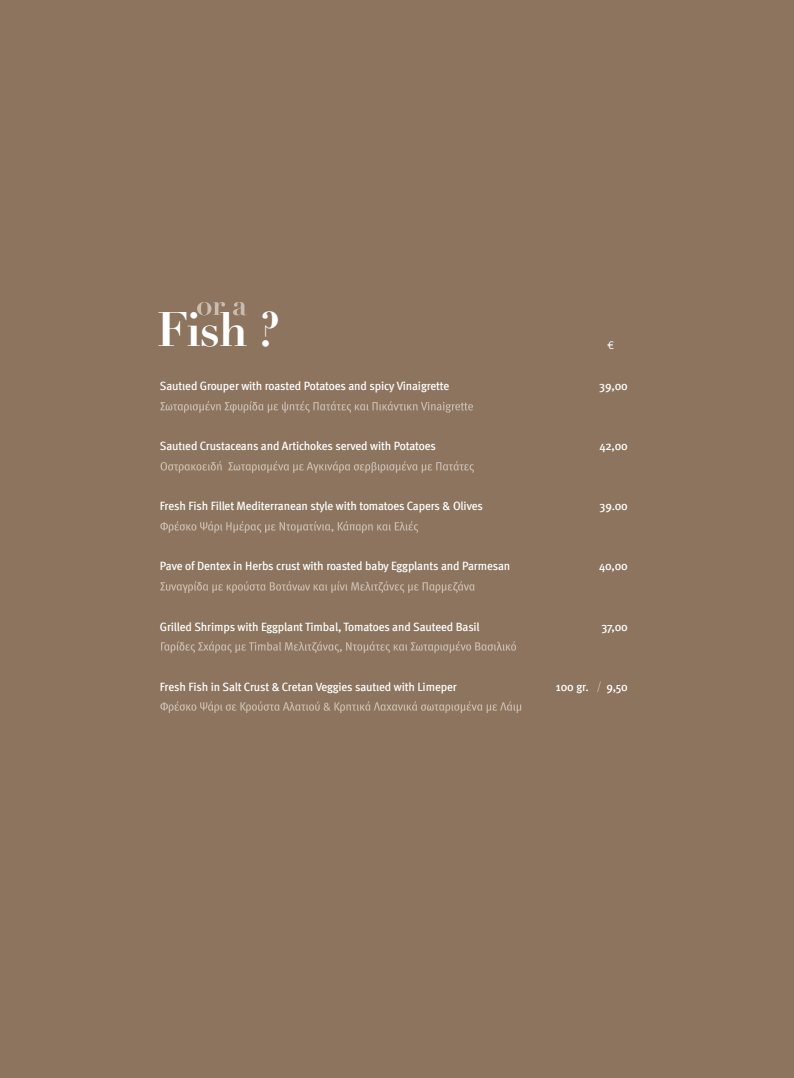
<style>
.page{position:relative;width:794px;height:1078px;background:#fff}
.page>*{position:absolute;margin:0;border:0;box-sizing:border-box;transform-origin:0 0}
.t1{font:700 47.3px "Didot";color:#fff}
.t2{font:12px "Meta Cond Med Greek";letter-spacing:-.01em;color:#fff;scale:1.1 1}
.t3{font:11px "Rotis Sans Hel";color:#fff}
</style>
<div class="page">
<div style="left:0;top:0;width:794px;height:1077px;background:#8c745e"></div>
<svg style="left:160px;top:402px;width:36px;height:11px"></svg>
<svg style="left:421px;top:402px;width:30px;height:10px"></svg>
<svg style="left:160px;top:462px;width:30px;height:11px"></svg>
<svg style="left:160px;top:521px;width:31px;height:12px"></svg>
<svg style="left:160px;top:581px;width:41px;height:12px"></svg>
<svg style="left:161px;top:641px;width:29px;height:12px"></svg>
<svg style="left:249px;top:641px;width:68px;height:12px"></svg>
<svg style="left:597px;top:681px;width:4px;height:11px"></svg>
<svg style="left:160px;top:701px;width:31px;height:12px"></svg>
<svg style="left:197px;top:302px;width:50px;height:13px"></svg>
<h1 class="t1" style="left:157px;top:300px;width:125px">Fish ?</h1>
<p class="t3" style="left:607px;top:341px;width:8px">€</p>
<p class="t2" style="left:160px;top:380px;width:264px">Sautιed Grouper with roasted Potatoes and spicy Vinaigrette</p>
<p class="t2" style="left:599px;top:380px;width:27px">39,00</p>
<p class="t2" style="left:160px;top:440px;width:252px">Sautιed Crustaceans and Artichokes served with Potatoes</p>
<p class="t2" style="left:599px;top:440px;width:27px">42,00</p>
<p class="t2" style="left:160px;top:500px;width:295px">Fresh Fish Fillet Mediterranean style with tomatoes Capers &amp; Olives</p>
<p class="t2" style="left:599px;top:500px;width:27px">39.00</p>
<p class="t2" style="left:160px;top:560px;width:320px">Pave of Dentex in Herbs crust with roasted baby Eggplants and Parmesan</p>
<p class="t2" style="left:599px;top:560px;width:28px">40,00</p>
<p class="t2" style="left:160px;top:620px;width:292px">Grilled Shrimps with Eggplant Timbal, Tomatoes and Sauteed Basil</p>
<p class="t2" style="left:601px;top:620px;width:25px">37,00</p>
<p class="t2" style="left:160px;top:680px;width:271px">Fresh Fish in Salt Crust &amp; Cretan Veggies sautιed with Limeper</p>
<p class="t2" style="left:556px;top:680px;width:31px">100 gr.</p>
<p class="t2" style="left:606px;top:680px;width:21px">9,50</p>
</div>
